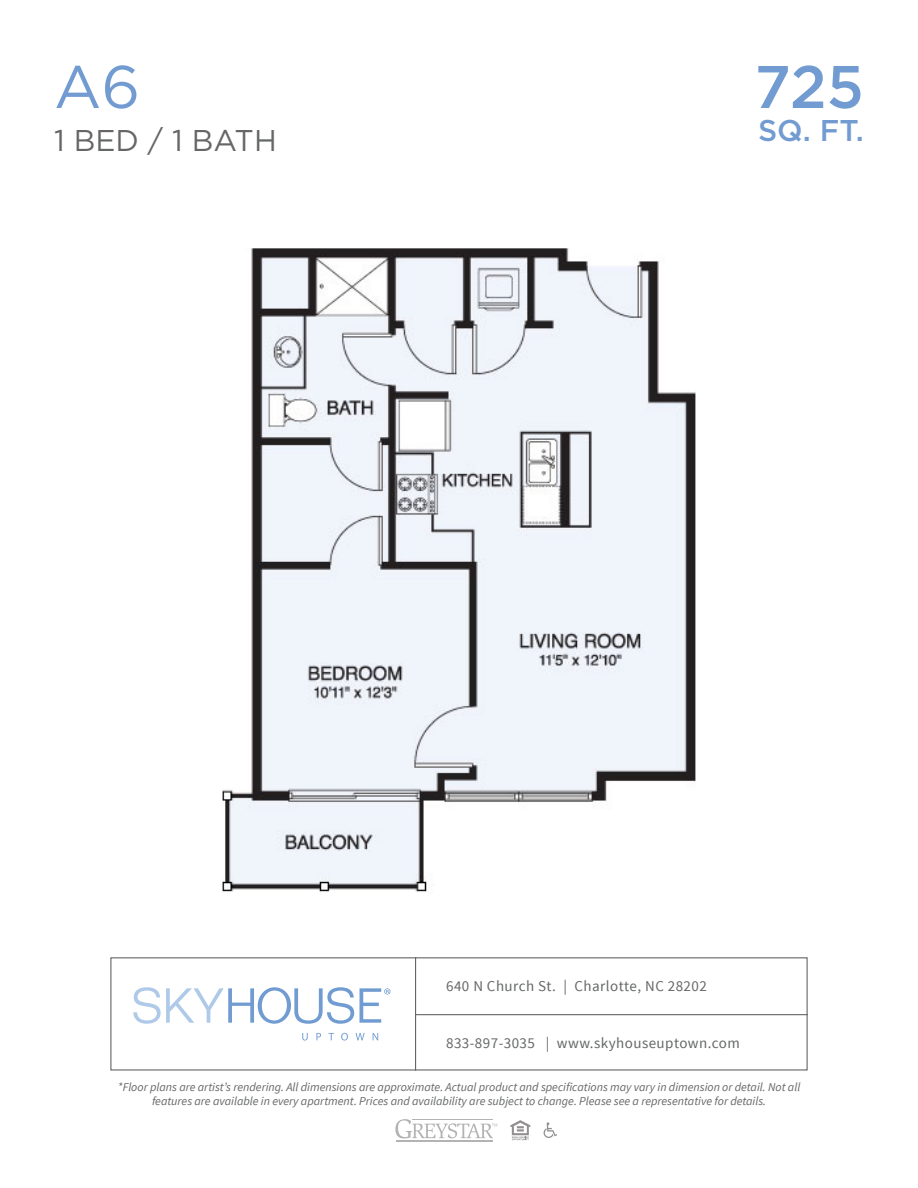
<style>
.page{position:relative;width:918px;height:1188px;background:#fff}
.page>*{position:absolute;margin:0;border:0;box-sizing:border-box;transform-origin:0 0}
.Sq_Ft_-_NUMBER{font:500 60px "Gotham HTF";color:#729cd1}
.NAME_Sans_Serif{font:60px "Gotham HTF";color:#729cd1}
.Floorplan_Details{font:30px "Gotham HTF";color:#656666}
.Sq_Ft-_Text{font:500 30px "Gotham HTF";color:#729cd1}
.t1{font:15px "Source Sans Pro";letter-spacing:.03em;color:#656666}
.t2{font:italic 12px/14.4px "Source Sans Pro";color:#656666;text-align:center}
</style>
<div class="page">
<div style="left:110px;top:957px;width:698px;height:114px;border:1px solid #656666"></div>
<hr style="left:415px;top:957px;width:1px;height:114px;background:#656666">
<hr style="left:416px;top:1014px;width:392px;height:1px;background:#656666">
<svg style="left:544px;top:1122px;width:13px;height:16px"></svg>
<svg style="left:510px;top:1120px;width:20px;height:20px"></svg>
<hr style="left:396px;top:1140px;width:97px;height:1px;background:#b3b3b3">
<svg style="left:395px;top:1119px;width:102px;height:20px"></svg>
<svg style="left:133px;top:987px;width:221px;height:37px"></svg>
<svg style="left:360px;top:988px;width:30px;height:35px"></svg>
<svg style="left:302px;top:1033px;width:6px;height:8px"></svg>
<svg style="left:316px;top:1033px;width:5px;height:7px"></svg>
<svg style="left:329px;top:1033px;width:5px;height:7px"></svg>
<svg style="left:341px;top:1033px;width:7px;height:8px"></svg>
<svg style="left:356px;top:1033px;width:9px;height:7px"></svg>
<svg style="left:373px;top:1033px;width:5px;height:7px"></svg>
<img style="left:223px;top:249px;width:472px;height:643px">
<p class="NAME_Sans_Serif" style="left:54px;top:54px;width:88px">A6</p>
<p class="Sq_Ft_-_NUMBER" style="left:754px;top:53px;width:111px">725</p>
<p class="Sq_Ft-_Text" style="left:758px;top:114px;width:107px">SQ. FT.</p>
<p class="Floorplan_Details" style="left:54px;top:123px;width:224px">1 BED / 1 BATH</p>
<p class="t1" style="left:446px;top:977px;width:262px">640 N Church St. | Charlotte, NC 28202</p>
<p class="t1" style="left:446px;top:1033px;width:295px">833-897-3035 | www.skyhouseuptown.com</p>
<p class="t2" style="left:118px;top:1080px;width:684px">*Floor plans are artist’s rendering. All dimensions are approximate. Actual product and specifications may vary in dimension or detail. Not all features are available in every apartment. Prices and availability are subject to change. Please see a representative for details.</p>
</div>
